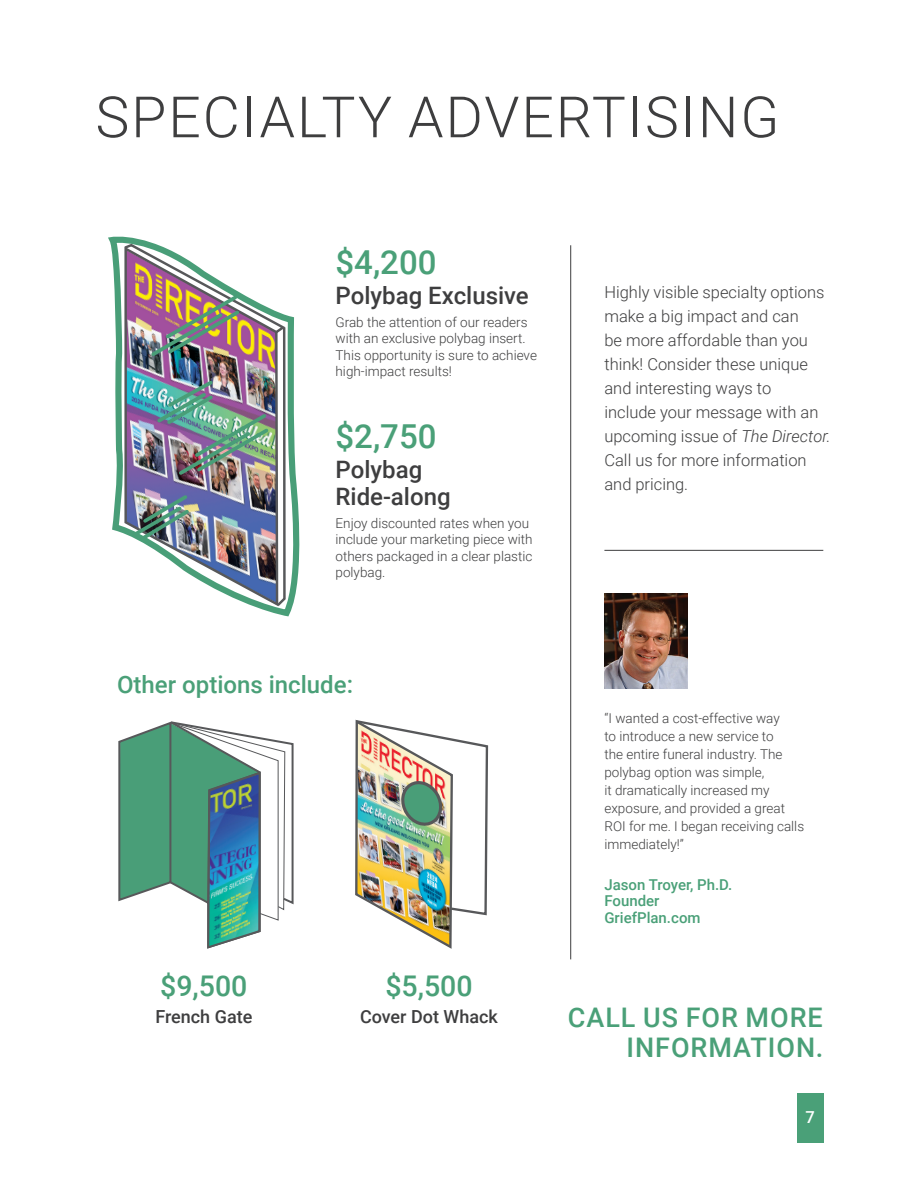
<style>
.page{position:relative;width:918px;height:1188px;background:#fff}
.page>*{position:absolute;margin:0;border:0;box-sizing:border-box;transform-origin:0 0}
.t1{font:300 57px "Roboto";letter-spacing:.035em;color:#3e3e3f}
.t2{font:500 33px "Roboto";color:#4aa078}
.t3{font:500 28.5px "Roboto";color:#4aa078}
.t4{font:500 27px "Roboto";letter-spacing:.035em;color:#4aa078}
.t5{font:500 24px "Roboto";color:#3e3e3f}
.t6{font:500 24px "Roboto";color:#4aa078}
.t7{font:500 18px "Roboto";color:#3e3e3f}
.t8{font:300 16.5px/24px "Roboto";color:#3e3e3f}
.t9{font:500 16.5px "Roboto";color:#fff}
.t10{font:500 15px "Roboto";color:#4aa078}
.t11{font:300 13.5px/18px "Roboto";color:#3e3e3f}
.s1{font-style:italic}
</style>
<div class="page">
<div style="left:797px;top:1094px;width:26px;height:49px;background:#4aa078"></div>
<svg style="left:118px;top:721px;width:176px;height:228px"></svg>
<img style="left:355px;top:719px;width:134px;height:230px">
<svg style="left:108px;top:236px;width:192px;height:381px"></svg>
<img style="left:122px;top:242px;width:166px;height:367px">
<img style="left:604px;top:594px;width:83px;height:94px">
<hr style="left:570px;top:245px;width:1px;height:714px;background:#3e3e3f">
<hr style="left:604px;top:550px;width:219px;height:1px;background:#3e3e3f">
<p class="t1" style="left:96px;top:77px;width:685px">SPECIALTY ADVERTISING</p>
<p class="t2" style="left:336px;top:239px;width:102px">$4,200</p>
<p class="t5" style="left:336px;top:279px;width:195px">Polybag Exclusive</p>
<p class="t11" style="left:336px;top:313px;width:203px;line-height:16.5px">Grab the attention of our readers with an exclusive polybag insert.<br>This opportunity is sure to achieve high-impact results!</p>
<p class="t2" style="left:336px;top:413px;width:102px">$2,750</p>
<p class="t5" style="left:336px;top:453px;width:88px">Polybag</p>
<p class="t5" style="left:336px;top:480px;width:117px">Ride-along</p>
<p class="t11" style="left:336px;top:514px;width:199px;line-height:16.5px">Enjoy discounted rates when you include your marketing piece with others packaged in a clear plastic polybag.</p>
<p class="t8" style="left:604px;top:279px;width:228px">Highly visible specialty options make a big impact and can<br>be more affordable than you think! Consider these unique and interesting ways to<br>include your message with an upcoming issue of <span class="s1">The Director.<br></span>Call us for more information and pricing.</p>
<p class="t6" style="left:117px;top:667px;width:238px">Other options include:</p>
<p class="t3" style="left:160px;top:966px;width:89px">$9,500</p>
<p class="t7" style="left:155px;top:1004px;width:99px">French Gate</p>
<p class="t3" style="left:385px;top:966px;width:89px">$5,500</p>
<p class="t7" style="left:360px;top:1004px;width:139px">Cover Dot Whack</p>
<p class="t11" style="left:604px;top:709px;width:201px">“I wanted a cost-effective way<br>to introduce a new service to<br>the entire funeral industry. The polybag option was simple,<br>it dramatically increased my exposure, and provided a great<br>ROI for me. I began receiving calls immediately!”</p>
<p class="t10" style="left:604px;top:874px;width:129px">Jason Troyer, Ph.D.</p>
<p class="t10" style="left:604px;top:890px;width:57px">Founder</p>
<p class="t10" style="left:604px;top:907px;width:98px">GriefPlan.com</p>
<p class="t4" style="left:568px;top:998px;width:256px">CALL US FOR MORE</p>
<p class="t4" style="left:627px;top:1028px;width:198px">INFORMATION.</p>
<p class="t9" style="left:805px;top:1106px;width:11px">7</p>
</div>
